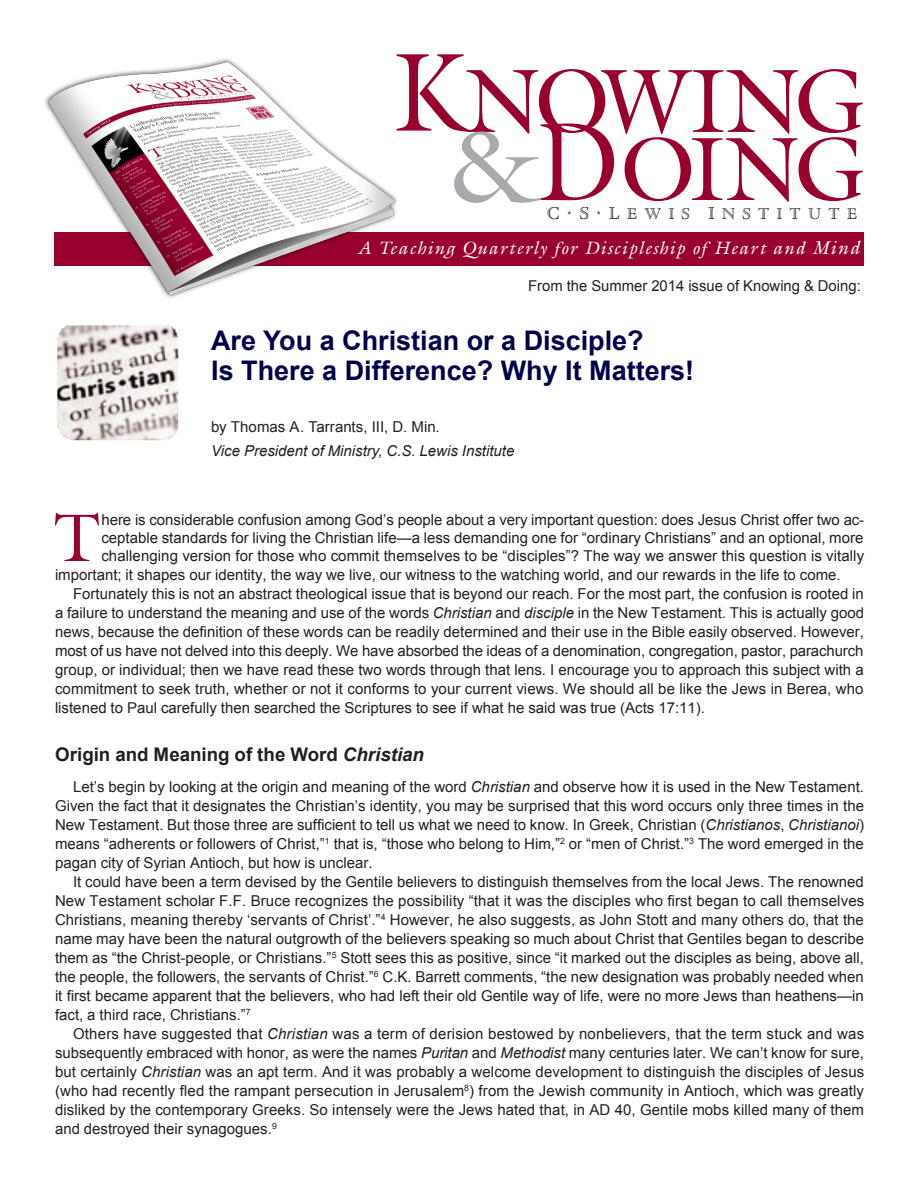
<style>
.page{position:relative;width:918px;height:1188px;background:#fff}
.page>*{position:absolute;margin:0;border:0;box-sizing:border-box;transform-origin:0 0}
.t1{font:101.4px "Galliard Roman SC900";color:#a8a9ad;scale:1.09 1}
.t2{font:90.9px "Galliard Roman SC900";letter-spacing:-.06em;color:#98012d}
.Article_first_graph{font:67.95px "Galliard";color:#98012d}
.Title_2{font:700 27px/30px "Arial";color:#00004b}
.Subhead_1_line{font:700 18.75px "Arial";color:#231f20}
.t3{font:italic 18px "Galliard";letter-spacing:.07em;color:#fff}
.t4{font:16.8px "Cloister Std Open Face SC900";letter-spacing:.43em;color:#231f20}
.Body_Text{font:15px/19px "Arial";color:#231f20;text-align:justify}
.Article_first_graph-2{font:15px "Arial";color:#231f20}
.Author_s_description{font:italic 15px "Arial";color:#231f20}
.Author_s_description-2{font:15px "Arial";color:#231f20}
.Author{font:15px "Arial";color:#231f20}
.s1{font-size:112.2px}
.s2{font-size:18.75px}
.s3{font-style:italic}
</style>
<div class="page">
<img style="left:57px;top:325px;width:122px;height:116px">
<div style="left:54px;top:232px;width:810px;height:34px;background:#98012d"></div>
<img style="left:45px;top:58px;width:352px;height:240px">
<p class="t2" style="left:393px;top:44px;width:473px"><span class="s1">K</span>NOWING</p>
<p class="t1" style="left:446px;top:104px;width:89px">&amp;</p>
<p class="t2" style="left:537px;top:112px;width:329px"><span class="s1">D</span>OING</p>
<p class="t4" style="left:547px;top:205px;width:312px"><span class="s2">C</span><sup>.</sup><span class="s2">S</span><sup>.</sup><span class="s2">L</span>EWIS <span class="s2">I</span>NSTITUTE</p>
<p class="t3" style="left:357px;top:237px;width:504px">A Teaching Quarterly for Discipleship of Heart and <span class="s2">Mind</span></p>
<p class="Author_s_description-2" style="left:528px;top:276px;width:334px">From the Summer 2014 issue of Knowing &amp; Doing:</p>
<p class="Title_2" style="left:211px;top:326px;width:485px">Are You a Christian or a Disciple?<br>Is There a Difference? Why It Matters!</p>
<p class="Author" style="left:211px;top:417px;width:230px">by Thomas A. Tarrants, III, D. Min.</p>
<p class="Author_s_description" style="left:211px;top:441px;width:305px">Vice President of Ministry, C.S. Lewis Institute</p>
<p class="Article_first_graph" style="left:54px;top:495px;width:48px">T</p>
<p class="Article_first_graph-2" style="left:101px;top:510px;width:764px">here is considerable confusion among God’s people about a very important question: does Jesus Christ offer two ac-</p>
<p class="Article_first_graph-2" style="left:101px;top:528px;width:763px">ceptable standards for living the Christian life—a less demanding one for “ordinary Christians” and an optional, more</p>
<p class="Article_first_graph-2" style="left:101px;top:546px;width:764px">challenging version for those who commit themselves to be “disciples”? The way we answer this question is vitally</p>
<p class="Article_first_graph-2" style="left:55px;top:565px;width:787px">important; it shapes our identity, the way we live, our witness to the watching world, and our rewards in the life to come.</p>
<p class="Body_Text" style="left:55px;top:584px;width:811px;text-indent:18px">Fortunately this is not an abstract theological issue that is beyond our reach. For the most part, the confusion is rooted in a failure to understand the meaning and use of the words <span class="s3">Christian</span> and <span class="s3">disciple</span> in the New Testament. This is actually good news, because the definition of these words can be readily determined and their use in the Bible easily observed. However, most of us have not delved into this deeply. We have absorbed the ideas of a denomination, congregation, pastor, parachurch group, or individual; then we have read these two words through that lens. I encourage you to approach this subject with a commitment to seek truth, whether or not it conforms to your current views. We should all be like the Jews in Berea, who listened to Paul carefully then searched the Scriptures to see if what he said was true (Acts 17:11).</p>
<p class="Subhead_1_line" style="left:55px;top:742px;width:370px">Origin and Meaning of the Word <span class="s3">Christian</span></p>
<p class="Body_Text" style="left:55px;top:777px;width:811px;text-indent:18px">Let’s begin by looking at the origin and meaning of the word <span class="s3">Christian</span> and observe how it is used in the New Testament.<br>Given the fact that it designates the Christian’s identity, you may be surprised that this word occurs only three times in the New Testament. But those three are sufficient to tell us what we need to know. In Greek, Christian (<span class="s3">Christianos</span>, <span class="s3">Christianoi</span>) means “adherents or followers of Christ,”<sup>1</sup> that is, “those who belong to Him,”<sup>2</sup> or “men of Christ.”<sup>3</sup> The word emerged in the pagan city of Syrian Antioch, but how is unclear.</p>
<p class="Body_Text" style="left:55px;top:872px;width:811px;text-indent:18px">It could have been a term devised by the Gentile believers to distinguish themselves from the local Jews. The renowned New Testament scholar F.F. Bruce recognizes the possibility “that it was the disciples who first began to call themselves Christians, meaning thereby ‘servants of Christ’.”<sup>4</sup> However, he also suggests, as John Stott and many others do, that the name may have been the natural outgrowth of the believers speaking so much about Christ that Gentiles began to describe them as “the Christ-people, or Christians.”<sup>5</sup> Stott sees this as positive, since “it marked out the disciples as being, above all, the people, the followers, the servants of Christ.”<sup>6</sup> C.K. Barrett comments, “the new designation was probably needed when it first became apparent that the believers, who had left their old Gentile way of life, were no more Jews than heathens—in fact, a third race, Christians.”<sup>7</sup></p>
<p class="Body_Text" style="left:55px;top:1024px;width:811px;text-indent:18px">Others have suggested that <span class="s3">Christian</span> was a term of derision bestowed by nonbelievers, that the term stuck and was subsequently embraced with honor, as were the names <span class="s3">Puritan</span> and <span class="s3">Methodist</span> many centuries later. We can’t know for sure, but certainly <span class="s3">Christian</span> was an apt term. And it was probably a welcome development to distinguish the disciples of Jesus (who had recently fled the rampant persecution in Jerusalem<sup>8</sup>) from the Jewish community in Antioch, which was greatly disliked by the contemporary Greeks. So intensely were the Jews hated that, in AD 40, Gentile mobs killed many of them and destroyed their synagogues.<sup>9</sup></p>
</div>
